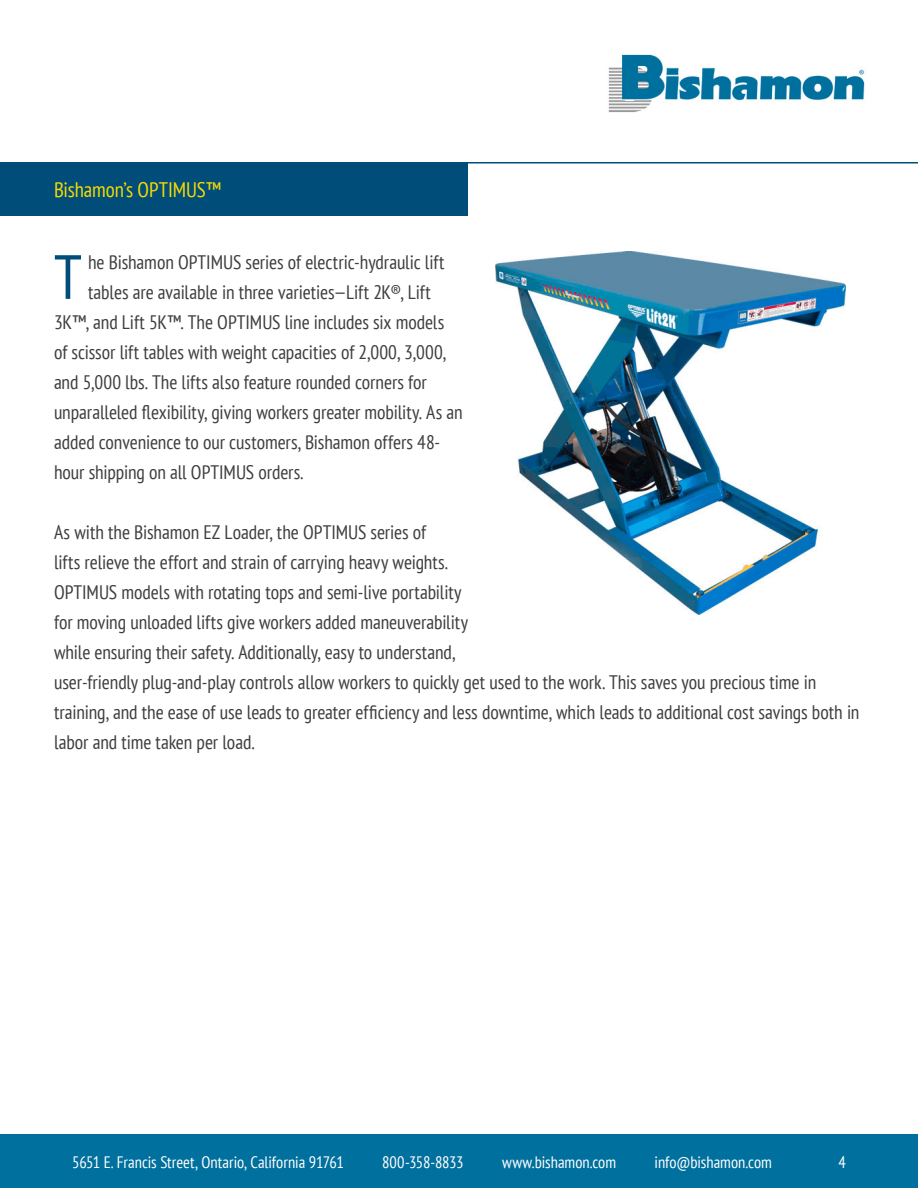
<style>
.page{position:relative;width:918px;height:1188px;background:#fff}
.page>*{position:absolute;margin:0;border:0;box-sizing:border-box;transform-origin:0 0}
.t1{font:condensed 62.4px "PT Sans";color:#004d79}
.t2{font:condensed 21px "PT Sans";letter-spacing:-.005em;color:#f8db02}
.t3{font:condensed 19.5px/30px "PT Sans";letter-spacing:-.005em;color:#3e3e3f}
.t4{font:condensed 16.5px "PT Sans";letter-spacing:-.005em;color:#fff}
</style>
<div class="page">
<div style="left:0;top:1135px;width:918px;height:53px;background:#00709e"></div>
<img style="left:608px;top:54px;width:257px;height:58px">
<div style="left:0;top:163px;width:468px;height:52px;background:#004d79"></div>
<hr style="left:917px;top:163px;width:1px;height:52px;background:#004d79">
<hr style="left:917px;top:716px;width:1px;height:52px;background:#004d79">
<hr style="left:0;top:162px;width:918px;height:2px;background:#004d79">
<img style="left:495px;top:251px;width:351px;height:364px">
<p class="t2" style="left:54px;top:176px;width:169px">Bishamon’s OPTIMUS™</p>
<p class="t1" style="left:54px;top:237px;width:29px">T</p>
<p class="t3" style="left:88px;top:247px;width:358px">he Bishamon OPTIMUS series of electric-hydraulic lift</p>
<p class="t3" style="left:88px;top:277px;width:344px">tables are available in three varieties—Lift 2K®, Lift</p>
<p class="t3" style="left:54px;top:307px;width:392px">3K™, and Lift 5K™. The OPTIMUS line includes six models</p>
<p class="t3" style="left:54px;top:337px;width:394px">of scissor lift tables with weight capacities of 2,000, 3,000,</p>
<p class="t3" style="left:54px;top:367px;width:374px">and 5,000 lbs. The lifts also feature rounded corners for</p>
<p class="t3" style="left:54px;top:397px;width:410px">unparalleled flexibility, giving workers greater mobility. As an</p>
<p class="t3" style="left:54px;top:427px;width:388px">added convenience to our customers, Bishamon offers 48-</p>
<p class="t3" style="left:54px;top:457px;width:251px">hour shipping on all OPTIMUS orders.</p>
<p class="t3" style="left:54px;top:517px;width:807px">As with the Bishamon EZ Loader, the OPTIMUS series of<br>lifts relieve the effort and strain of carrying heavy weights.<br>OPTIMUS models with rotating tops and semi-live portability<br>for moving unloaded lifts give workers added maneuverability<br>while ensuring their safety. Additionally, easy to understand,<br>user-friendly plug-and-play controls allow workers to quickly get used to the work. This saves you precious time in training, and the ease of use leads to greater efficiency and less downtime, which leads to additional cost savings both in labor and time taken per load.</p>
<p class="t4" style="left:72px;top:1151px;width:273px">5651 E. Francis Street, Ontario, California 91761</p>
<p class="t4" style="left:382px;top:1151px;width:83px">800-358-8833</p>
<p class="t4" style="left:502px;top:1151px;width:116px">www.bishamon.com</p>
<p class="t4" style="left:655px;top:1151px;width:119px">info@bishamon.com</p>
<p class="t4" style="left:838px;top:1151px;width:9px">4</p>
</div>
